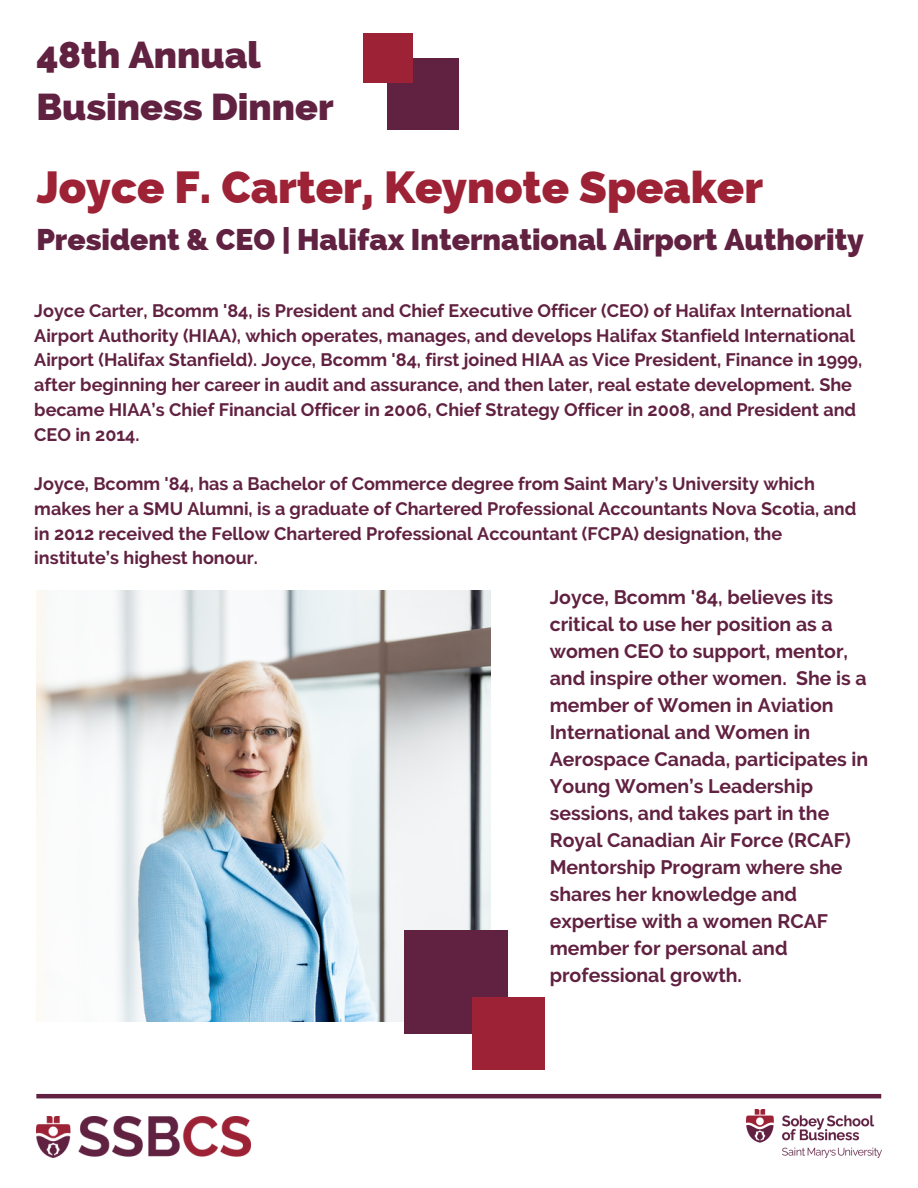
<style>
.page{position:relative;width:918px;height:1188px;background:#fff}
.page>*{position:absolute;margin:0;border:0;box-sizing:border-box;transform-origin:0 0}
.t1{font:800 45px "Raleway";color:#9d2235}
.t2{font:800 37.5px/51.8px "Raleway";color:#612141}
.t3{font:800 30px "Raleway";color:#612141}
.t4{font:700 19.5px/27px "Raleway";color:#612141}
.t5{font:700 18px/24.8px "Raleway";color:#612141}
</style>
<div class="page">
<hr style="left:36px;top:1094px;width:845px;height:4px;background:#612141">
<img style="left:746px;top:1110px;width:135px;height:48px">
<img style="left:36px;top:1117px;width:214px;height:40px">
<div style="left:388px;top:58px;width:71px;height:72px;background:#612141"></div>
<div style="left:363px;top:34px;width:49px;height:49px;background:#9d2235"></div>
<img style="left:36px;top:591px;width:455px;height:431px">
<div style="left:404px;top:930px;width:104px;height:104px;background:#612141"></div>
<div style="left:472px;top:998px;width:72px;height:72px;background:#9d2235"></div>
<h2 class="t2" style="left:36px;top:29px;width:299px">48th Annual<br>Business Dinner</h2>
<h1 class="t1" style="left:36px;top:160px;width:728px">Joyce F. Carter, Keynote Speaker</h1>
<h3 class="t3" style="left:36px;top:222px;width:829px">President &amp; CEO | Halifax International Airport Authority</h3>
<p class="t5" style="left:34px;top:298px;width:830px">Joyce Carter, Bcomm '84, is President and Chief Executive Officer (CEO) of Halifax International Airport Authority (HIAA), which operates, manages, and develops Halifax Stanfield International Airport (Halifax Stanfield). Joyce, Bcomm '84, first joined HIAA as Vice President, Finance in 1999, after beginning her career in audit and assurance, and then later, real estate development. She became HIAA’s Chief Financial Officer in 2006, Chief Strategy Officer in 2008, and President and CEO in 2014.</p>
<p class="t5" style="left:34px;top:471px;width:824px">Joyce, Bcomm '84, has a Bachelor of Commerce degree from Saint Mary’s University which makes her a SMU Alumni, is a graduate of Chartered Professional Accountants Nova Scotia, and in 2012 received the Fellow Chartered Professional Accountant (FCPA) designation, the institute’s highest honour.</p>
<p class="t4" style="left:550px;top:584px;width:320px">Joyce, Bcomm '84, believes its critical to use her position as a women CEO to support, mentor, and inspire other women. She is a member of Women in Aviation<br>International and Women in<br>Aerospace Canada, participates in<br>Young Women’s Leadership sessions, and takes part in the<br>Royal Canadian Air Force (RCAF)<br>Mentorship Program where she shares her knowledge and expertise with a women RCAF member for personal and professional growth.</p>
</div>
